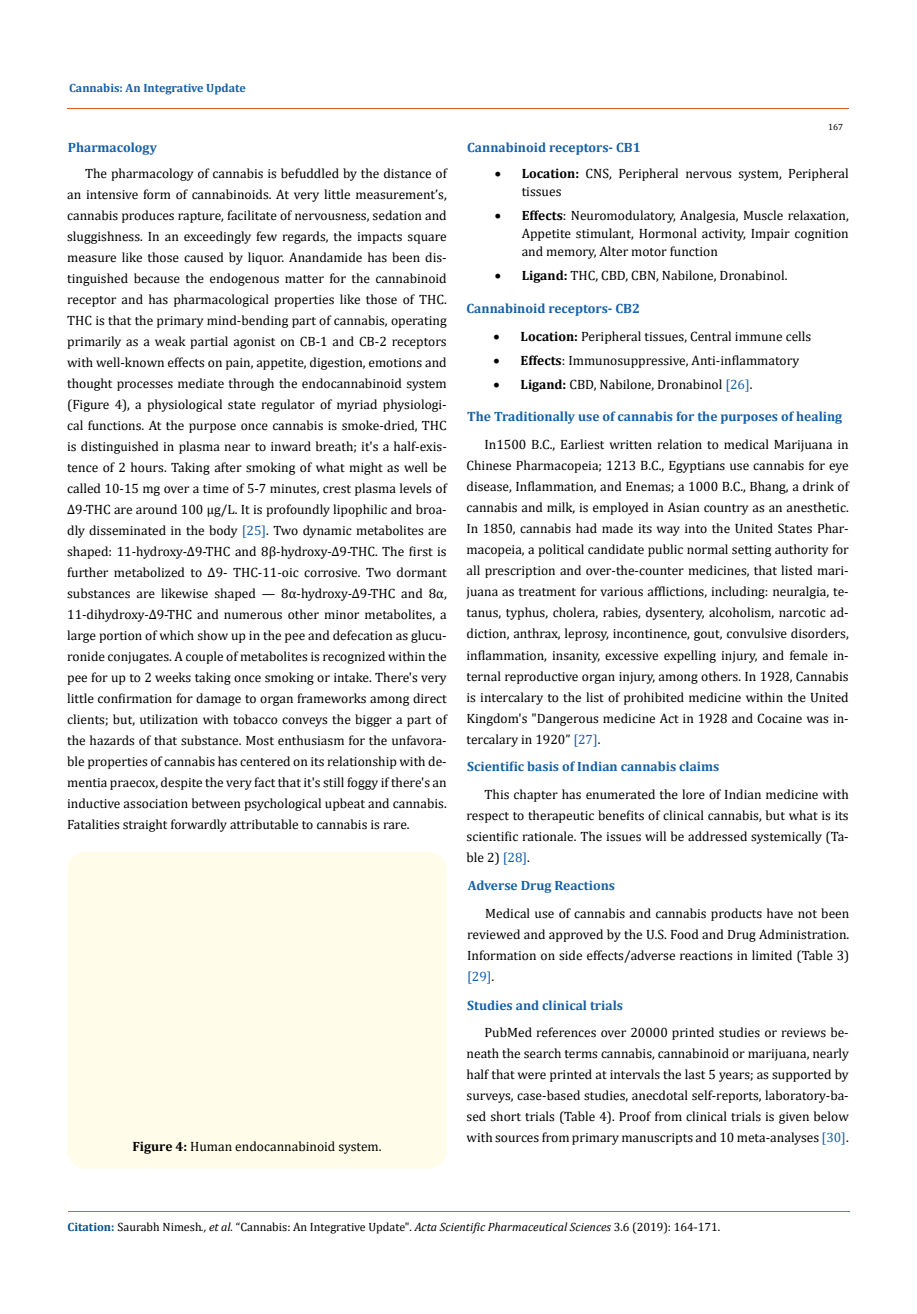
<style>
.page{position:relative;width:917px;height:1314px;background:#fff}
.page>*{position:absolute;margin:0;border:0;box-sizing:border-box;transform-origin:0 0}
.t1{font:13.5px/21px "Cambria";color:#000;text-align:justify}
.t2{font:700 13.5px "Cambria";color:#1560a6}
.t3{font:12px "Cambria";color:#000}
.t4{font:700 12px "Cambria";color:#1560a6}
.t5{font:9px "Cambria";color:#000}
.s1{color:#1560a6}
.s2{font-weight:700}
.s3{font-weight:700;color:#035089}
.s4{font-style:italic}
</style>
<div class="page">
<hr style="left:67px;top:109px;width:782px;height:1px;background:#e05d1a">
<div style="left:68px;top:852px;width:379px;height:317px;background:#fffde9;border-radius:18px"></div>
<hr style="left:68px;top:1212px;width:781px;height:1px;background:#e05d1a">
<p class="t4" style="left:69px;top:79px;width:178px">Cannabis: An Integrative Update</p>
<p class="t2" style="left:68px;top:138px;width:90px">Pharmacology</p>
<p class="t1" style="left:67px;top:163px;width:381px;text-indent:18px">The pharmacology of cannabis is befuddled by the distance of an intensive form of cannabinoids. At very little measurement’s, cannabis produces rapture, facilitate of nervousness, sedation and sluggishness. In an exceedingly few regards, the impacts square measure like those caused by liquor. Anandamide has been dis&shy;tinguished because the endogenous matter for the cannabinoid receptor and has pharmacological properties like those of THC.<br>THC is that the primary mind-bending part of cannabis, operating primarily as a weak partial agonist on CB-1 and CB-2 receptors with well-known effects on pain, appetite, digestion, emotions and thought processes mediate through the endocannabinoid system (Figure 4), a physiological state regulator of myriad physiologi&shy;cal functions. At the purpose once cannabis is smoke-dried, THC is distinguished in plasma near to inward breath; it's a half-exis&shy;tence of 2 hours. Taking after smoking of what might as well be called 10-15 mg over a time of 5-7 minutes, crest plasma levels of Δ9-THC are around 100 μg/L. It is profoundly lipophilic and broa&shy;dly disseminated in the body <span class="s1">[25]</span>. Two dynamic metabolites are shaped: 11-hydroxy-Δ9-THC and 8β-hydroxy-Δ9-THC. The first is further metabolized to Δ9- THC-11-oic corrosive. Two dormant substances are likewise shaped — 8α-hydroxy-Δ9-THC and 8α, 11-dihydroxy-Δ9-THC and numerous other minor metabolites, a large portion of which show up in the pee and defecation as glucu&shy;ronide conjugates. A couple of metabolites is recognized within the pee for up to 2 weeks taking once smoking or intake. There's very little confirmation for damage to organ frameworks among direct clients; but, utilization with tobacco conveys the bigger a part of the hazards of that substance. Most enthusiasm for the unfavora&shy;ble properties of cannabis has centered on its relationship with de&shy;mentia praecox, despite the very fact that it's still foggy if there's an inductive association between psychological upbeat and cannabis.<br>Fatalities straight forwardly attributable to cannabis is rare.</p>
<p class="t1" style="left:132px;top:1136px;width:250px"><span class="s2">Figure 4:</span> Human endocannabinoid system.</p>
<p class="t5" style="left:828px;top:122px;width:16px">167</p>
<p class="t2" style="left:467px;top:138px;width:175px">Cannabinoid receptors- CB1</p>
<p class="t1" style="left:521px;top:164px;width:328px;line-height:18px;text-indent:-27px">• <span class="s2">Location:</span> CNS, Peripheral nervous system, Peripheral tissues</p>
<p class="t1" style="left:521px;top:206px;width:328px;line-height:18px;text-indent:-27px">• <span class="s2">Effects</span>: Neuromodulatory, Analgesia, Muscle relaxation, Appetite stimulant, Hormonal activity, Impair cognition and memory, Alter motor function</p>
<p class="t1" style="left:494px;top:264px;width:294px">• <span class="s2">Ligand:</span> THC, CBD, CBN, Nabilone, Dronabinol.</p>
<p class="t2" style="left:466px;top:299px;width:175px">Cannabinoid receptors- CB2</p>
<p class="t1" style="left:493px;top:326px;width:319px">• <span class="s2">Location:</span> Peripheral tissues, Central immune cells</p>
<p class="t1" style="left:493px;top:350px;width:307px">• <span class="s2">Effects</span>: Immunosuppressive, Anti-inflammatory</p>
<p class="t1" style="left:493px;top:374px;width:260px">• <span class="s2">Ligand:</span> CBD, Nabilone, Dronabinol <span class="s1">[26]</span>.</p>
<p class="t2" style="left:467px;top:407px;width:376px">The Traditionally use of cannabis for the purposes of healing</p>
<p class="t1" style="left:466px;top:434px;width:384px;text-indent:18px">In1500 B.C., Earliest written relation to medical Marijuana in Chinese Pharmacopeia; 1213 B.C., Egyptians use cannabis for eye disease, Inflammation, and Enemas; a 1000 B.C., Bhang, a drink of cannabis and milk, is employed in Asian country as an anesthetic.<br>In 1850, cannabis had made its way into the United States Phar&shy;macopeia, a political candidate public normal setting authority for all prescription and over-the-counter medicines, that listed mari&shy;juana as treatment for various afflictions, including: neuralgia, te&shy;tanus, typhus, cholera, rabies, dysentery, alcoholism, narcotic ad&shy;diction, anthrax, leprosy, incontinence, gout, convulsive disorders, inflammation, insanity, excessive expelling injury, and female in&shy;ternal reproductive organ injury, among others. In 1928, Cannabis is intercalary to the list of prohibited medicine within the United Kingdom's "Dangerous medicine Act in 1928 and Cocaine was in&shy;tercalary in 1920” <span class="s1">[27]</span>.</p>
<p class="t2" style="left:467px;top:757px;width:254px">Scientific basis of Indian cannabis claims</p>
<p class="t1" style="left:466px;top:784px;width:384px;text-indent:18px">This chapter has enumerated the lore of Indian medicine with respect to therapeutic benefits of clinical cannabis, but what is its scientific rationale. The issues will be addressed systemically (Ta&shy;ble 2) <span class="s1">[28]</span>.</p>
<p class="t2" style="left:468px;top:876px;width:149px">Adverse Drug Reactions</p>
<p class="t1" style="left:467px;top:903px;width:384px;text-indent:18px">Medical use of cannabis and cannabis products have not been reviewed and approved by the U.S. Food and Drug Administration.<br>Information on side effects/adverse reactions in limited (Table 3) <span class="s1">[29]</span>.</p>
<p class="t2" style="left:467px;top:996px;width:157px">Studies and clinical trials</p>
<p class="t1" style="left:466px;top:1021px;width:384px;text-indent:18px">PubMed references over 20000 printed studies or reviews be&shy;neath the search terms cannabis, cannabinoid or marijuana, nearly half that were printed at intervals the last 5 years; as supported by surveys, case-based studies, anecdotal self-reports, laboratory-ba&shy;sed short trials (Table 4). Proof from clinical trials is given below with sources from primary manuscripts and 10 meta-analyses <span class="s1">[30]</span>.</p>
<p class="t3" style="left:68px;top:1220px;width:654px"><span class="s3">Citation:</span> Saurabh Nimesh<span class="s4">., et al.</span> “Cannabis: An Integrative Update". <span class="s4">Acta Scientific Pharmaceutical Sciences</span> 3.6 (2019): 164-171.</p>
</div>
